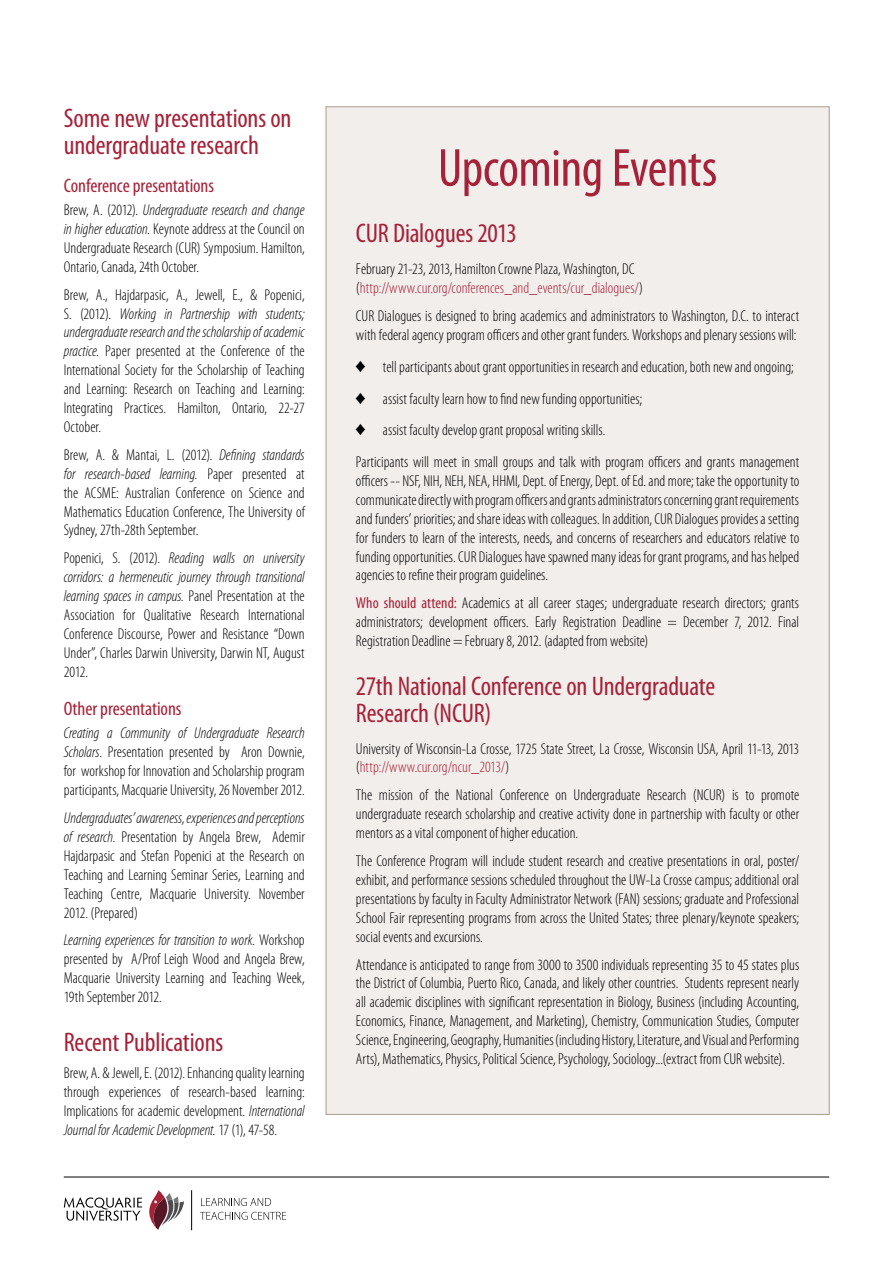
<style>
.page{position:relative;width:893px;height:1263px;background:#fff}
.page>*{position:absolute;margin:0;border:0;box-sizing:border-box;transform-origin:0 0}
.Head_1{font:condensed 54px "Myriad Pro";letter-spacing:-.01em;color:#a52238}
.Head_1-2{font:condensed 27px/27px "Myriad Pro";letter-spacing:-.005em;color:#a52238}
.Head_2{font:condensed 19.5px "Myriad Pro";letter-spacing:-.005em;color:#a52238}
.Body{font:300 condensed 15.75px/18.9px "Myriad Pro";color:#000;text-align:justify}
.Body-2{font:300 condensed 15.75px/18.9px "Myriad Pro";color:#a52238}
.s1{font-style:italic}
.s2{color:#000}
.s3{font-family:"Letter Gothic Std";font-weight:400;font-stretch:normal}
.s4{font-weight:400;color:#a52238}
.s5{color:#a52238}
</style>
<div class="page">
<svg style="left:64px;top:1197px;width:78px;height:24px"></svg>
<hr style="left:191px;top:1190px;width:1px;height:40px;background:#000">
<svg style="left:149px;top:1190px;width:35px;height:40px"></svg>
<svg style="left:201px;top:1198px;width:70px;height:8px"></svg>
<svg style="left:200px;top:1212px;width:86px;height:8px"></svg>
<hr style="left:64px;top:1177px;width:765px;height:1px;background:#000">
<div style="left:326px;top:107px;width:503px;height:1007px;background:#f2eeec"></div>
<h1 class="Head_1-2" style="left:64px;top:104px;width:229px">Some new presentations on undergraduate research</h1>
<h2 class="Head_2" style="left:64px;top:174px;width:152px">Conference presentations</h2>
<p class="Body" style="left:64px;top:200px;width:242px">Brew, A. (2012). <span class="s1">Undergraduate research and change in higher education.</span> Keynote address at the Council on Undergraduate Research (CUR) Symposium. Hamilton, Ontario, Canada, 24th October.</p>
<p class="Body" style="left:64px;top:285px;width:242px">Brew, A., Hajdarpasic, A., Jewell, E., &amp; Popenici, S. (2012). <span class="s1">Working in Partnership with students; undergraduate research and the scholarship of academic practice.</span> Paper presented at the Conference of the International Society for the Scholarship of Teaching and Learning: Research on Teaching and Learning:<br>Integrating Practices. Hamilton, Ontario, 22-27<br>October.</p>
<p class="Body" style="left:64px;top:445px;width:242px">Brew, A. &amp; Mantai, L. (2012). <span class="s1">Defining standards for research-based learning.</span> Paper presented at the ACSME: Australian Conference on Science and Mathematics Education Conference, The University of Sydney, 27th-28th September.</p>
<p class="Body" style="left:64px;top:549px;width:242px">Popenici, S. (2012). <span class="s1">Reading walls on university corridors: a hermeneutic journey through transitional learning spaces in campus.</span> Panel Presentation at the Association for Qualitative Research International Conference Discourse, Power and Resistance “Down Under”, Charles Darwin University, Darwin NT, August 2012.</p>
<h2 class="Head_2" style="left:64px;top:697px;width:119px">Other presentations</h2>
<p class="Body" style="left:64px;top:724px;width:242px"><span class="s1">Creating a Community of Undergraduate Research Scholars</span>. Presentation presented by Aron Downie, for workshop for Innovation and Scholarship program participants, Macquarie University, 26 November 2012.</p>
<p class="Body" style="left:64px;top:808px;width:242px"><span class="s1">Undergraduates’ awareness, experiences and perceptions of research.</span> Presentation by Angela Brew, Ademir Hajdarpasic and Stefan Popenici at the Research on Teaching and Learning Seminar Series, Learning and Teaching Centre, Macquarie University. November 2012. (Prepared)</p>
<p class="Body" style="left:64px;top:931px;width:242px"><span class="s1">Learning experiences for transition to work.</span> Workshop presented by A/Prof Leigh Wood and Angela Brew, Macquarie University Learning and Teaching Week, 19th September 2012.</p>
<h1 class="Head_1-2" style="left:64px;top:1028px;width:161px">Recent Publications</h1>
<p class="Body" style="left:64px;top:1063px;width:242px">Brew, A. &amp; Jewell, E. (2012). Enhancing quality learning through experiences of research-based learning:<br>Implications for academic development. <span class="s1">International Journal for Academic Development.</span> 17 (1), 47-58.</p>
<h1 class="Head_1" style="left:438px;top:135px;width:281px">Upcoming Events</h1>
<h1 class="Head_1-2" style="left:356px;top:220px;width:162px">CUR Dialogues 2013</h1>
<p class="Body-2" style="left:356px;top:259px;width:289px"><span class="s2">February 21-23, 2013, Hamilton Crowne Plaza, Washington, DC (</span>http://www.cur.org/conferences_and_events/cur_dialogues/<span class="s2">)</span></p>
<p class="Body" style="left:356px;top:306px;width:445px">CUR Dialogues is designed to bring academics and administrators to Washington, D.C. to interact with federal agency program officers and other grant funders. Workshops and plenary sessions will:</p>
<p class="Body" style="left:356px;top:357px;width:439px"><span class="s3">♦</span> tell participants about grant opportunities in research and education, both new and ongoing;</p>
<p class="Body" style="left:356px;top:389px;width:288px"><span class="s3">♦</span> assist faculty learn how to find new funding opportunities;</p>
<p class="Body" style="left:356px;top:421px;width:251px"><span class="s3">♦</span> assist faculty develop grant proposal writing skills.</p>
<p class="Body" style="left:356px;top:452px;width:445px">Participants will meet in small groups and talk with program officers and grants management officers -- NSF, NIH, NEH, NEA, HHMI, Dept. of Energy, Dept. of Ed. and more; take the opportunity to communicate directly with program officers and grants administrators concerning grant requirements and funders’ priorities; and share ideas with colleagues. In addition, CUR Dialogues provides a setting for funders to learn of the interests, needs, and concerns of researchers and educators relative to funding opportunities. CUR Dialogues have spawned many ideas for grant programs, and has helped agencies to refine their program guidelines.</p>
<p class="Body" style="left:356px;top:594px;width:445px"><span class="s4">Who should attend:</span> Academics at all career stages; undergraduate research directors; grants administrators; development officers. Early Registration Deadline = December 7, 2012. Final Registration Deadline = February 8, 2012. (adapted from website)</p>
<h1 class="Head_1-2" style="left:356px;top:672px;width:361px">27th National Conference on Undergraduate<br>Research (NCUR)</h1>
<p class="Body" style="left:356px;top:739px;width:445px">University of Wisconsin-La Crosse, 1725 State Street, La Crosse, Wisconsin USA, April 11-13, 2013 (<span class="s5">http://www.cur.org/ncur_2013/</span>)</p>
<p class="Body" style="left:356px;top:786px;width:445px">The mission of the National Conference on Undergraduate Research (NCUR) is to promote undergraduate research scholarship and creative activity done in partnership with faculty or other mentors as a vital component of higher education.</p>
<p class="Body" style="left:356px;top:851px;width:445px">The Conference Program will include student research and creative presentations in oral, poster/ exhibit, and performance sessions scheduled throughout the UW-La Crosse campus; additional oral presentations by faculty in Faculty Administrator Network (FAN) sessions; graduate and Professional School Fair representing programs from across the United States; three plenary/keynote speakers; social events and excursions.</p>
<p class="Body" style="left:356px;top:955px;width:445px">Attendance is anticipated to range from 3000 to 3500 individuals representing 35 to 45 states plus the District of Columbia, Puerto Rico, Canada, and likely other countries. Students represent nearly all academic disciplines with significant representation in Biology, Business (including Accounting, Economics, Finance, Management, and Marketing), Chemistry, Communication Studies, Computer Science, Engineering, Geography, Humanities (including History, Literature, and Visual and Performing Arts), Mathematics, Physics, Political Science, Psychology, Sociology...(extract from CUR website).</p>
</div>
